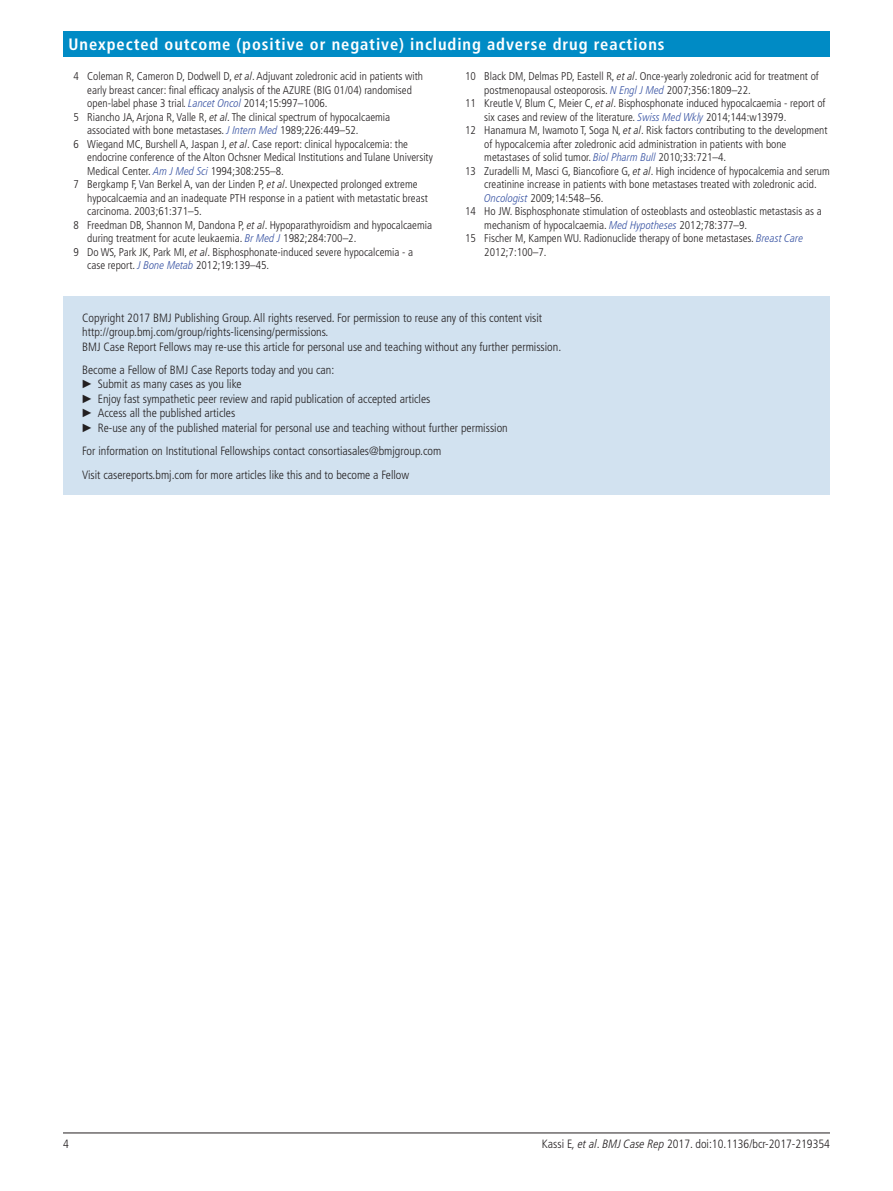
<style>
.page{position:relative;width:893px;height:1191px;background:#fff}
.page>*{position:absolute;margin:0;border:0;box-sizing:border-box;transform-origin:0 0}
.t1{font:700 condensed 16.5px "Frutiger LT Pro";letter-spacing:.055em;color:#fff}
.t2{font:300 condensed 12px/14.4px "Frutiger LT Pro";color:#231f20}
.t3{font:300 condensed 11.25px "Frutiger LT Pro";color:#231f20}
.s1{font-style:italic}
.s2{font-style:italic;color:#3853a3}
.s3{font-family:"Arial";font-weight:400;font-stretch:normal}
</style>
<div class="page">
<hr style="left:63px;top:1132px;width:767px;height:1px;background:#231f20">
<div style="left:63px;top:31px;width:767px;height:25px;background:#008bc5"></div>
<div style="left:63px;top:296px;width:767px;height:199px;background:#d2e2f0"></div>
<h1 class="t1" style="left:69px;top:34px;width:597px">Unexpected outcome (positive or negative) including adverse drug reactions</h1>
<p class="t3" style="left:74px;top:70px;width:351px">4 Coleman R, Cameron D, Dodwell D, <span class="s1">et al</span>. Adjuvant zoledronic acid in patients with</p>
<p class="t3" style="left:87px;top:83px;width:326px">early breast cancer: final efficacy analysis of the AZURE (BIG 01/04) randomised</p>
<p class="t3" style="left:87px;top:97px;width:242px">open-label phase 3 trial. <span class="s2">Lancet Oncol</span> 2014;15:997–1006.</p>
<p class="t3" style="left:74px;top:110px;width:318px">5 Riancho JA, Arjona R, Valle R, <span class="s1">et al</span>. The clinical spectrum of hypocalcaemia</p>
<p class="t3" style="left:87px;top:124px;width:273px">associated with bone metastases. <span class="s2">J Intern Med</span> 1989;226:449–52.</p>
<p class="t3" style="left:74px;top:137px;width:336px">6 Wiegand MC, Burshell A, Jaspan J, <span class="s1">et al</span>. Case report: clinical hypocalcemia: the</p>
<p class="t3" style="left:87px;top:151px;width:347px">endocrine conference of the Alton Ochsner Medical Institutions and Tulane University</p>
<p class="t3" style="left:87px;top:164px;width:198px">Medical Center. <span class="s2">Am J Med Sci</span> 1994;308:255–8.</p>
<p class="t3" style="left:74px;top:178px;width:345px">7 Bergkamp F, Van Berkel A, van der Linden P, <span class="s1">et al</span>. Unexpected prolonged extreme</p>
<p class="t3" style="left:87px;top:191px;width:342px">hypocalcaemia and an inadequate PTH response in a patient with metastatic breast</p>
<p class="t3" style="left:87px;top:205px;width:116px">carcinoma. 2003;61:371–5.</p>
<p class="t3" style="left:74px;top:218px;width:360px">8 Freedman DB, Shannon M, Dandona P, <span class="s1">et al</span>. Hypoparathyroidism and hypocalcaemia</p>
<p class="t3" style="left:87px;top:232px;width:271px">during treatment for acute leukaemia. <span class="s2">Br Med J</span> 1982;284:700–2.</p>
<p class="t3" style="left:74px;top:245px;width:341px">9 Do WS, Park JK, Park MI, <span class="s1">et al</span>. Bisphosphonate-induced severe hypocalcemia - a</p>
<p class="t3" style="left:87px;top:259px;width:184px">case report. <span class="s2">J Bone Metab</span> 2012;19:139–45.</p>
<p class="t3" style="left:465px;top:70px;width:355px">10 Black DM, Delmas PD, Eastell R, <span class="s1">et al</span>. Once-yearly zoledronic acid for treatment of</p>
<p class="t3" style="left:484px;top:83px;width:268px">postmenopausal osteoporosis. <span class="s2">N Engl J Med</span> 2007;356:1809–22.</p>
<p class="t3" style="left:465px;top:97px;width:362px">11 Kreutle V, Blum C, Meier C, <span class="s1">et al</span>. Bisphosphonate induced hypocalcaemia - report of</p>
<p class="t3" style="left:484px;top:110px;width:304px">six cases and review of the literature. <span class="s2">Swiss Med Wkly</span> 2014;144:w13979.</p>
<p class="t3" style="left:465px;top:124px;width:364px">12 Hanamura M, Iwamoto T, Soga N, <span class="s1">et al</span>. Risk factors contributing to the development</p>
<p class="t3" style="left:484px;top:137px;width:304px">of hypocalcemia after zoledronic acid administration in patients with bone</p>
<p class="t3" style="left:484px;top:151px;width:243px">metastases of solid tumor. <span class="s2">Biol Pharm Bull</span> 2010;33:721–4.</p>
<p class="t3" style="left:465px;top:164px;width:366px">13 Zuradelli M, Masci G, Biancofiore G, <span class="s1">et al</span>. High incidence of hypocalcemia and serum</p>
<p class="t3" style="left:484px;top:178px;width:334px">creatinine increase in patients with bone metastases treated with zoledronic acid.</p>
<p class="t3" style="left:484px;top:191px;width:121px"><span class="s2">Oncologist</span> 2009;14:548–56.</p>
<p class="t3" style="left:465px;top:205px;width:358px">14 Ho JW. Bisphosphonate stimulation of osteoblasts and osteoblastic metastasis as a</p>
<p class="t3" style="left:484px;top:218px;width:264px">mechanism of hypocalcaemia. <span class="s2">Med Hypotheses</span> 2012;78:377–9.</p>
<p class="t3" style="left:465px;top:232px;width:339px">15 Fischer M, Kampen WU. Radionuclide therapy of bone metastases. <span class="s2">Breast Care</span></p>
<p class="t3" style="left:484px;top:245px;width:64px">2012;7:100–7.</p>
<p class="t2" style="left:82px;top:311px;width:481px">Copyright 2017 BMJ Publishing Group. All rights reserved. For permission to reuse any of this content visit http://group.bmj.com/group/rights-licensing/permissions.<br>BMJ Case Report Fellows may re-use this article for personal use and teaching without any further permission.</p>
<p class="t2" style="left:81px;top:363px;width:428px">Become a Fellow of BMJ Case Reports today and you can:<br><span class="s3">►</span> Submit as many cases as you like<br><span class="s3">►</span> Enjoy fast sympathetic peer review and rapid publication of accepted articles<br><span class="s3">►</span> Access all the published articles<br><span class="s3">►</span> Re-use any of the published material for personal use and teaching without further permission</p>
<p class="t2" style="left:82px;top:439px;width:361px;line-height:23.4px">For information on Institutional Fellowships contact consortiasales@bmjgroup.com<br>Visit casereports.bmj.com for more articles like this and to become a Fellow</p>
<p class="t2" style="left:63px;top:1136px;width:7px">4</p>
<p class="t2" style="left:542px;top:1136px;width:290px">Kassi E<span class="s1">, et al</span>. <span class="s1">BMJ Case Rep</span> 2017. doi:10.1136/bcr-2017-219354</p>
</div>
